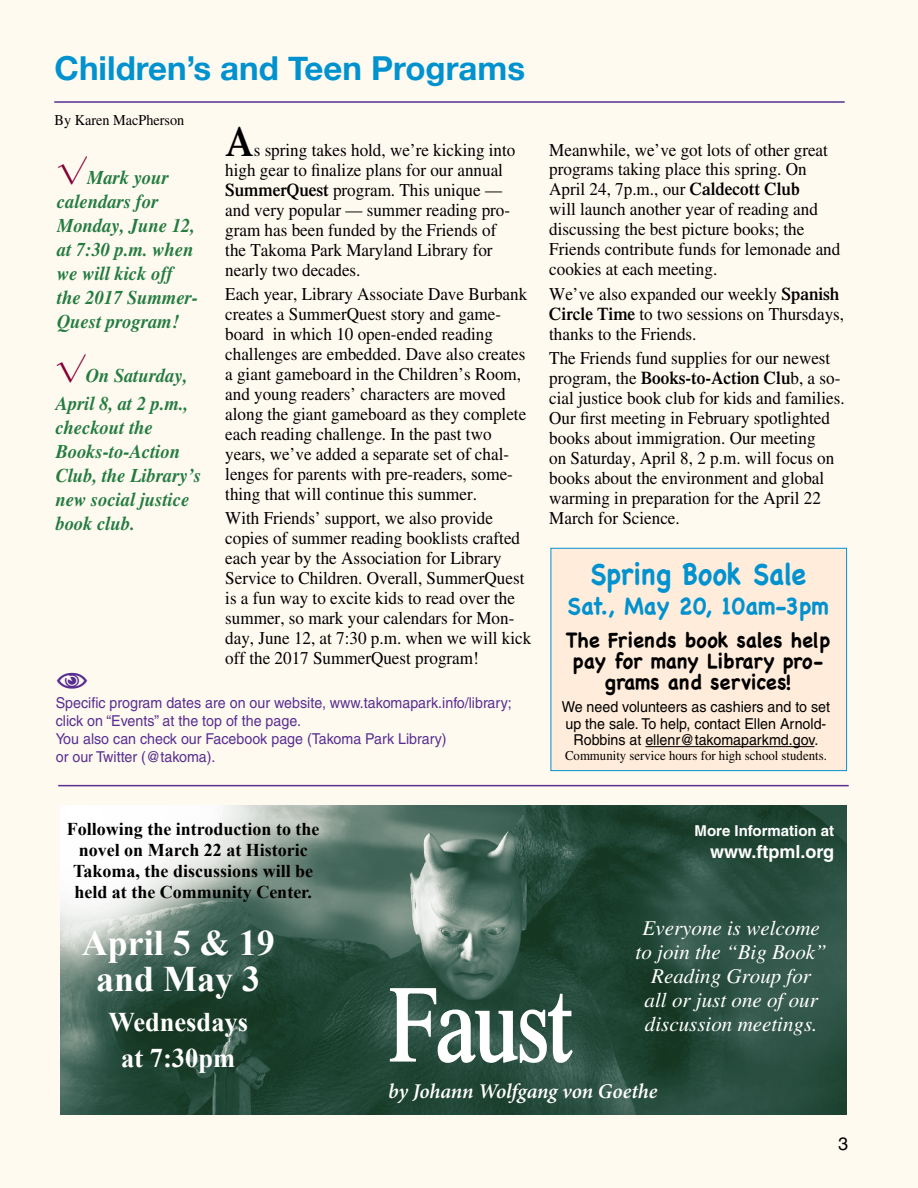
<style>
.page{position:relative;width:918px;height:1188px;background:#fffaf0}
.page>*{position:absolute;margin:0;border:0;box-sizing:border-box;transform-origin:0 0}
.t1{font:600 108px "Times";letter-spacing:-.025em;color:#fff;scale:.75 1}
.t2{font:600 42px "Times";color:#000;scale:.94 1}
.t3{font:700 36px/36px "Times New Roman";color:#fff;text-align:center}
.t4{font:36px "Webdings";color:#582e91}
.t5{font:700 33px "Helvetica Neue";color:#0092cf}
.t6{font:700 30px "Chalkboard";color:#0092cf;scale:.9 1}
.t7{font:700 27px/36px "Times New Roman";color:#fff;text-align:center}
.t8{font:700 24px "Chalkboard";color:#0092cf;scale:.95 1}
.t9{font:italic 21px/24px "Times";color:#fff;text-align:center}
.t10{font:700 21px/21px "Chalkboard";color:#000;text-align:center;scale:.95 1}
.t11{font:italic 600 21px "Minion Pro";letter-spacing:-.005em;color:#fff}
.t12{font:italic 700 19.5px/24px "Times";color:#247c41;scale:.95 1}
.t13{font:18px/20px "Times";color:#000;scale:.95 1}
.t14{font:700 18px/21px "Times New Roman";color:#000;text-align:center}
.t15{font:700 18px "Helvetica";color:#fff}
.t16{font:18px "Helvetica";color:#000}
.t17{font:15px/18px "Helvetica";color:#582e91;scale:.95 1}
.t18{font:15px/16.5px "Helvetica";color:#000;text-align:center;scale:.95 1}
.t19{font:15px "Times";color:#000;scale:.95 1}
.t20{font:700 15px "Helvetica";color:#fff}
.t21{font:13.5px "Times";color:#000;scale:.95 1}
.s1{font-weight:600}
</style>
<div class="page">
<img style="left:61px;top:806px;width:785px;height:309px">
<hr style="left:54px;top:101px;width:791px;height:2px;background:#582e91">
<div style="left:551px;top:548px;width:296px;height:223px;background:#ffecda;border:1px solid #0092cf"></div>
<hr style="left:645px;top:746px;width:169px;height:1px;background:#000">
<hr style="left:58px;top:785px;width:791px;height:1px;background:#582e91">
<h3 class="t5" style="left:55px;top:48px;width:472px">Children’s and Teen Programs</h3>
<p class="t19" style="left:55px;top:112px;width:138px">By Karen MacPherson</p>
<h2 class="t2" style="left:225px;top:117px;width:32px">A</h2>
<p class="t13" style="left:225px;top:140px;width:307px;text-indent:29px">s spring takes hold, we’re kicking into high gear to finalize plans for our annual <span class="s1">SummerQuest</span> program. This unique — and very popular — summer reading pro&shy;gram has been funded by the Friends of the Takoma Park Maryland Library for nearly two decades.</p>
<p class="t13" style="left:225px;top:284px;width:319px">Each year, Library Associate Dave Burbank creates a SummerQuest story and game&shy;board in which 10 open-ended reading challenges are embedded. Dave also creates a giant gameboard in the Children’s Room, and young readers’ characters are moved along the giant gameboard as they complete each reading challenge. In the past two years, we’ve added a separate set of chal&shy;lenges for parents with pre-readers, some&shy;thing that will continue this summer.</p>
<p class="t13" style="left:225px;top:508px;width:324px">With Friends’ support, we also provide copies of summer reading booklists crafted each year by the Association for Library Service to Children. Overall, SummerQuest is a fun way to excite kids to read over the summer, so mark your calendars for Mon&shy;day, June 12, at 7:30 p.m. when we will kick off the 2017 SummerQuest program!</p>
<p class="t12" style="left:57px;top:165px;width:150px"><sup>=</sup>Mark your calendars for<br>Monday, June 12, at 7:30 p.m. when we will kick off the 2017 Summer-<br>Quest program!</p>
<p class="t12" style="left:56px;top:361px;width:141px;line-height:28.5px"><sup>=</sup>On Saturday,<br>April 8, at 2 p.m.,</p>
<p class="t12" style="left:56px;top:415px;width:155px">checkout the<br>Books-to-Action<br>Club, the Library’s new social justice book club.</p>
<h3 class="t4" style="left:54px;top:664px;width:37px">■</h3>
<p class="t17" style="left:56px;top:693px;width:482px">Specific program dates are on our website, www.takomapark.info/library; click on “Events” at the top of the page.<br>You also can check our Facebook page (Takoma Park Library)<br>or our Twitter (@takoma).</p>
<p class="t13" style="left:549px;top:139px;width:308px">Meanwhile, we’ve got lots of other great programs taking place this spring. On April 24, 7p.m., our <span class="s1">Caldecott Club<br></span>will launch another year of reading and discussing the best picture books; the Friends contribute funds for lemonade and cookies at each meeting.</p>
<p class="t13" style="left:549px;top:284px;width:312px">We’ve also expanded our weekly <span class="s1">Spanish<br>Circle Time</span> to two sessions on Thursdays, thanks to the Friends.</p>
<p class="t13" style="left:549px;top:348px;width:312px">The Friends fund supplies for our newest program, the <span class="s1">Books-to-Action Clu</span>b, a so&shy;cial justice book club for kids and families.<br>Our first meeting in February spotlighted books about immigration. Our meeting<br>on Saturday, April 8, 2 p.m. will focus on books about the environment and global warming in preparation for the April 22<br>March for Science.</p>
<h3 class="t6" style="left:590px;top:556px;width:241px">Spring Book Sale</h3>
<h3 class="t8" style="left:567px;top:591px;width:277px">Sat., May 20, 10am-3pm</h3>
<p class="t10" style="left:566px;top:629px;width:280px">The Friends book sales help pay for many Library pro&shy;grams and services!</p>
<p class="t18" style="left:562px;top:699px;width:284px">We need volunteers as cashiers and to set up the sale. To help, contact Ellen Arnold-<br>Robbins at ellenr@takomaparkmd.gov.</p>
<p class="t21" style="left:565px;top:748px;width:277px">Community service hours for high school students.</p>
<p class="t14" style="left:67px;top:818px;width:254px">Following the introduction to the novel on March 22 at Historic<br>Takoma, the discussions will be held at the Community Center.</p>
<p class="t20" style="left:695px;top:822px;width:141px">More Information at</p>
<p class="t15" style="left:710px;top:841px;width:126px">www.ftpml.org</p>
<h3 class="t3" style="left:82px;top:924px;width:194px">April 5 &amp; 19 and May 3</h3>
<h3 class="t7" style="left:108px;top:1004px;width:141px">Wednesdays at 7:30pm</h3>
<p class="t9" style="left:636px;top:916px;width:193px">Everyone is welcome to join the “Big Book”<br>Reading Group for<br>all or just one of our discussion meetings.</p>
<h1 class="t1" style="left:388px;top:961px;width:249px">Faust</h1>
<p class="t11" style="left:388px;top:1076px;width:271px">by Johann Wolfgang von Goethe</p>
<p class="t16" style="left:838px;top:1133px;width:12px">3</p>
</div>
